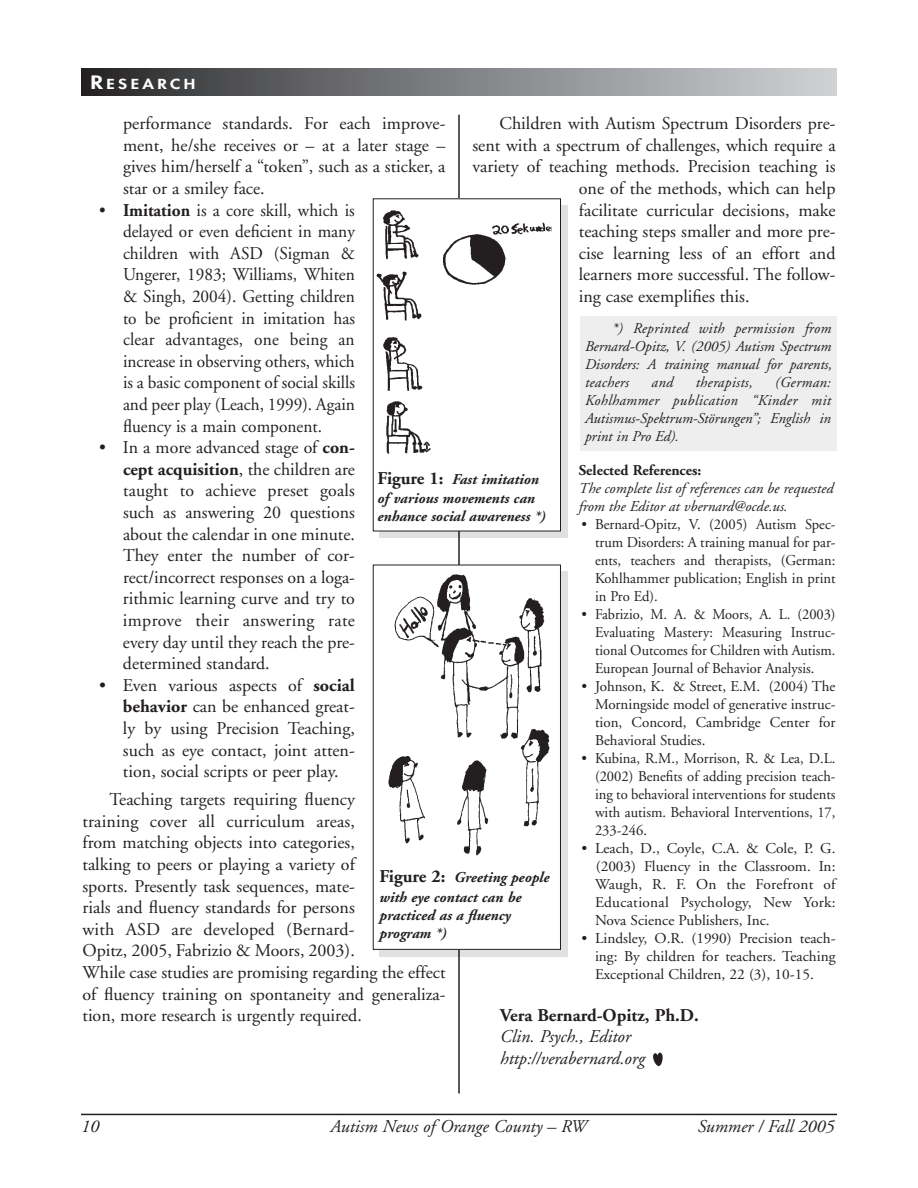
<style>
.page{position:relative;width:918px;height:1188px;background:#fff}
.page>*{position:absolute;margin:0;border:0;box-sizing:border-box;transform-origin:0 0}
.t1{font:18px/21.6px "Adobe Garamond";color:#231f20;text-align:justify}
.t2{font:18px/21.6px "Adobe Garamond";color:#231f20;text-align:justify;scale:.96 1}
.t3{font:italic 18px/21.6px "Adobe Garamond";color:#231f20}
.t4{font:700 18px "Adobe Garamond";color:#231f20}
.t5{font:15px/18px "Adobe Garamond";color:#231f20;text-align:justify}
.t6{font:italic 15px/18px "Adobe Garamond";color:#231f20;text-align:justify}
.t7{font:15px/18px "Adobe Garamond";color:#231f20;text-align:justify;scale:.96 1}
.t8{font:italic 700 15px/19.5px "Adobe Garamond";color:#231f20}
.t9{font:700 15px "Adobe Garamond";color:#231f20}
.t10{font:italic 15px "Adobe Garamond";letter-spacing:.02em;color:#231f20}
.t11{font:800 13.5px "Futura";letter-spacing:.2em;color:#fff;scale:1.26 1}
.s1{font-size:18px}
.s2{font-weight:700}
.s3{font-style:normal;font-size:18px}
</style>
<div class="page">
<div style="left:380px;top:571px;width:188px;height:385px;background:#e0e1e3"></div>
<div style="left:380px;top:205px;width:188px;height:333px;background:#e0e1e3"></div>
<hr style="left:458px;top:115px;width:2px;height:979px;background:#231f20">
<hr style="left:81px;top:1114px;width:756px;height:1px;background:#231f20">
<svg style="left:81px;top:69px;width:270px;height:27px;background:#48484a"></svg>
<hr style="left:353px;top:69px;width:2px;height:27px;background:#6b6b6e">
<div style="left:357px;top:69px;width:64px;height:27px;background:#727376"></div>
<hr style="left:423px;top:69px;width:2px;height:27px;background:#797b7e">
<svg style="left:427px;top:69px;width:410px;height:27px;background:#a4a5a8"></svg>
<div style="left:373px;top:199px;width:188px;height:332px;background:#fff"></div>
<img style="left:376px;top:210px;width:176px;height:244px">
<div style="left:373px;top:198px;width:188px;height:333px;border:1px solid #231f20"></div>
<div style="left:373px;top:565px;width:187px;height:384px;background:#fff"></div>
<img style="left:388px;top:574px;width:162px;height:282px">
<div style="left:373px;top:565px;width:188px;height:385px;border:1px solid #231f20"></div>
<div style="left:580px;top:316px;width:257px;height:135px;background:#eeeeef"></div>
<svg style="left:653px;top:1053px;width:10px;height:13px"></svg>
<p class="t11" style="left:90px;top:77px;width:85px"><span class="s1">R</span>ESEARCH</p>
<p class="t1" style="left:123px;top:114px;width:324px">performance standards. For each improve&shy;ment, he/she receives or – at a later stage – gives him/herself a “token”, such as a sticker, a star or a smiley face.</p>
<p class="t2" style="left:123px;top:201px;width:243px;text-indent:-24px">• <span class="s2">Imitation</span> is a core skill, which is delayed or even deficient in many children with ASD (Sigman &amp; Ungerer, 1983; Williams, Whiten &amp; Singh, 2004). Getting children to be proficient in imitation has clear advantages, one being an increase in observing others, which is a basic component of social skills and peer play (Leach, 1999). Again fluency is a main component.</p>
<p class="t1" style="left:123px;top:438px;width:233px;text-indent:-24px">• In a more advanced stage of <span class="s2">con&shy;cept acquisition</span>, the children are taught to achieve preset goals such as answering 20 questions about the calendar in one minute.<br>They enter the number of cor&shy;rect/incorrect responses on a loga&shy;rithmic learning curve and try to improve their answering rate every day until they reach the pre&shy;determined standard.</p>
<p class="t1" style="left:123px;top:676px;width:233px;text-indent:-24px">• Even various aspects of <span class="s2">social behavior</span> can be enhanced great&shy;ly by using Precision Teaching, such as eye contact, joint atten&shy;tion, social scripts or peer play.</p>
<p class="t1" style="left:82px;top:790px;width:365px;text-align:left;text-indent:27px">Teaching targets requiring fluency<br>training cover all curriculum areas,<br>from matching objects into categories,<br>talking to peers or playing a variety of<br>sports. Presently task sequences, mate-<br>rials and fluency standards for persons<br>with ASD are developed (Bernard-<br>Opitz, 2005, Fabrizio &amp; Moors, 2003).<br>While case studies are promising regarding the effect of fluency training on spontaneity and generaliza&shy;tion, more research is urgently required.</p>
<p class="t1" style="left:499px;top:114px;width:338px">Children with Autism Spectrum Disorders pre-</p>
<p class="t1" style="left:472px;top:136px;width:365px">sent with a spectrum of challenges, which require a</p>
<p class="t1" style="left:472px;top:157px;width:365px">variety of teaching methods. Precision teaching is</p>
<p class="t1" style="left:579px;top:179px;width:258px">one of the methods, which can help</p>
<p class="t1" style="left:579px;top:201px;width:258px">facilitate curricular decisions, make</p>
<p class="t1" style="left:579px;top:222px;width:258px">teaching steps smaller and more pre-</p>
<p class="t1" style="left:579px;top:244px;width:258px">cise learning less of an effort and</p>
<p class="t1" style="left:579px;top:265px;width:258px">learners more successful. The follow-</p>
<p class="t1" style="left:579px;top:287px;width:172px">ing case exemplifies this.</p>
<p class="t6" style="left:585px;top:320px;width:249px;text-indent:27px">*) Reprinted with permission from Bernard-Opitz, V. (2005) Autism Spectrum Disorders: A training manual for parents, teachers</p>
<p class="t6" style="left:652px;top:374px;width:23px">and</p>
<p class="t10" style="left:696px;top:376px;width:59px">therapists,</p>
<p class="t6" style="left:585px;top:374px;width:248px;text-indent:190px">(German:<br>Kohlhammer publication “Kinder mit Autismus-Spektrum-Störungen”; English in print in Pro Ed).</p>
<p class="t9" style="left:579px;top:464px;width:124px">Selected References:</p>
<p class="t6" style="left:579px;top:480px;width:256px">The complete list of references can be requested from the Editor at vbernard@ocde.us.</p>
<p class="t5" style="left:595px;top:516px;width:242px;text-indent:-14px">• Bernard-Opitz, V. (2005) Autism Spec&shy;trum Disorders: A training manual for par&shy;ents, teachers and therapists, (German:<br>Kohlhammer publication; English in print in Pro Ed).</p>
<p class="t7" style="left:595px;top:606px;width:252px;text-indent:-14px">• Fabrizio, M. A. &amp; Moors, A. L. (2003)<br>Evaluating Mastery: Measuring Instruc&shy;tional Outcomes for Children with Autism.<br>European Journal of Behavior Analysis.</p>
<p class="t5" style="left:595px;top:678px;width:242px;text-indent:-14px">• Johnson, K. &amp; Street, E.M. (2004) The Morningside model of generative instruc&shy;tion, Concord, Cambridge Center for Behavioral Studies.</p>
<p class="t5" style="left:595px;top:750px;width:242px;text-indent:-14px">• Kubina, R.M., Morrison, R. &amp; Lea, D.L. (2002) Benefits of adding precision teach&shy;ing to behavioral interventions for students with autism. Behavioral Interventions, 17, 233-246.</p>
<p class="t5" style="left:595px;top:840px;width:242px;text-indent:-14px">• Leach, D., Coyle, C.A. &amp; Cole, P. G. (2003) Fluency in the Classroom. In:<br>Waugh, R. F. On the Forefront of Educational Psychology, New York:<br>Nova Science Publishers, Inc.</p>
<p class="t5" style="left:595px;top:930px;width:242px;text-indent:-14px">• Lindsley, O.R. (1990) Precision teach&shy;ing: By children for teachers. Teaching Exceptional Children, 22 (3), 10-15.</p>
<p class="t4" style="left:500px;top:1008px;width:200px">Vera Bernard-Opitz, Ph.D.</p>
<p class="t3" style="left:500px;top:1027px;width:146px">Clin. Psych., Editor http://verabernard.org</p>
<p class="t8" style="left:378px;top:471px;width:163px"><span class="s3">Figure 1:</span> Fast imitation of various movements can</p>
<p class="t8" style="left:378px;top:508px;width:170px">enhance social awareness *)</p>
<p class="t8" style="left:379px;top:869px;width:171px"><span class="s3">Figure 2:</span> Greeting people with eye contact can be</p>
<p class="t8" style="left:379px;top:907px;width:133px;line-height:18px">practiced as a fluency program *)</p>
<p class="t3" style="left:81px;top:1117px;width:19px">10</p>
<p class="t3" style="left:330px;top:1117px;width:258px">Autism News of Orange County – RW</p>
<p class="t3" style="left:698px;top:1117px;width:138px">Summer / Fall 2005</p>
</div>
